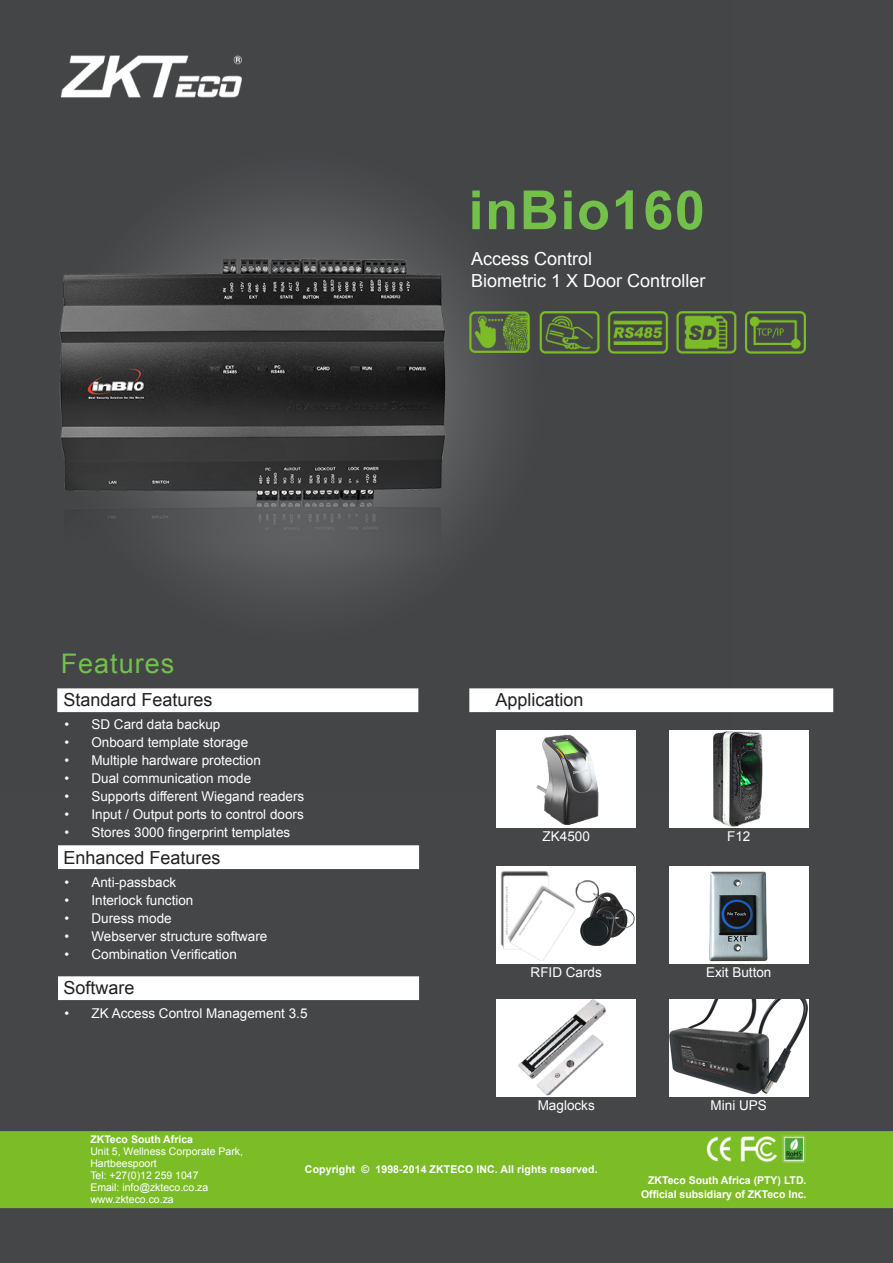
<style>
.page{position:relative;width:893px;height:1263px;background:#fff}
.page>*{position:absolute;margin:0;border:0;box-sizing:border-box;transform-origin:0 0}
.t1{font:700 54px "Arial";letter-spacing:.03em;color:#73c04a}
.t2{font:27px "Arial";letter-spacing:.035em;color:#73c04a}
.t3{font:18px "Arial";color:#231f20}
.t4{font:18px "Arial";color:#fff}
.t5{font:13.5px "Arial";color:#fff}
.t6{font:700 10.65px "Arial";color:#fff}
.t7{font:10.5px "Arial";color:#fff}
.t8{font:700 10.5px "Arial";color:#fff}
</style>
<div class="page">
<img style="left:0;top:0;width:893px;height:1263px">
<img style="left:497px;top:730px;width:139px;height:97px">
<img style="left:669px;top:730px;width:139px;height:97px">
<img style="left:497px;top:866px;width:139px;height:97px">
<img style="left:669px;top:866px;width:139px;height:97px">
<img style="left:497px;top:999px;width:139px;height:97px">
<img style="left:669px;top:999px;width:139px;height:97px">
<p class="t1" style="left:468px;top:174px;width:238px">inBio160</p>
<p class="t2" style="left:61px;top:646px;width:115px">Features</p>
<p class="t3" style="left:63px;top:688px;width:151px">Standard Features</p>
<p class="t5" style="left:64px;top:716px;width:158px">• SD Card data backup</p>
<p class="t5" style="left:64px;top:734px;width:185px">• Onboard template storage</p>
<p class="t5" style="left:64px;top:752px;width:198px">• Multiple hardware protection</p>
<p class="t5" style="left:64px;top:770px;width:188px">• Dual communication mode</p>
<p class="t5" style="left:64px;top:788px;width:241px">• Supports different Wiegand readers</p>
<p class="t5" style="left:64px;top:806px;width:241px">• Input / Output ports to control doors</p>
<p class="t5" style="left:64px;top:824px;width:227px">• Stores 3000 fingerprint templates</p>
<p class="t5" style="left:64px;top:873px;width:113px">• Anti-passback</p>
<p class="t5" style="left:64px;top:891px;width:131px">• Interlock function</p>
<p class="t5" style="left:64px;top:909px;width:109px">• Duress mode</p>
<p class="t5" style="left:64px;top:927px;width:205px">• Webserver structure software</p>
<p class="t5" style="left:64px;top:945px;width:174px">• Combination Verification</p>
<p class="t3" style="left:63px;top:846px;width:159px">Enhanced Features</p>
<p class="t3" style="left:63px;top:976px;width:73px">Software</p>
<p class="t5" style="left:64px;top:1004px;width:245px">• ZK Access Control Management 3.5</p>
<p class="t4" style="left:471px;top:247px;width:123px">Access Control</p>
<p class="t4" style="left:471px;top:269px;width:236px">Biometric 1 X Door Controller</p>
<p class="t3" style="left:495px;top:688px;width:90px">Application</p>
<p class="t5" style="left:543px;top:828px;width:49px">ZK4500</p>
<p class="t5" style="left:727px;top:828px;width:25px">F12</p>
<p class="t5" style="left:531px;top:963px;width:73px">RFID Cards</p>
<p class="t5" style="left:706px;top:963px;width:67px">Exit Button</p>
<p class="t5" style="left:538px;top:1096px;width:59px">Maglocks</p>
<p class="t5" style="left:711px;top:1096px;width:58px">Mini UPS</p>
<p class="t8" style="left:90px;top:1132px;width:104px">ZKTeco South Africa</p>
<p class="t7" style="left:90px;top:1144px;width:154px">Unit 5, Wellness Corporate Park,</p>
<p class="t7" style="left:90px;top:1156px;width:68px">Hartbeespoort</p>
<p class="t7" style="left:90px;top:1168px;width:110px">Tel: +27(0)12 259 1047</p>
<p class="t7" style="left:90px;top:1180px;width:120px">Email: info@zkteco.co.za</p>
<p class="t7" style="left:90px;top:1192px;width:85px">www.zkteco.co.za</p>
<p class="t6" style="left:305px;top:1162px;width:294px">Copyright © 1998-2014 ZKTECO INC. All rights reserved.</p>
<p class="t6" style="left:648px;top:1173px;width:160px">ZKTeco South Africa (PTY) LTD.</p>
<p class="t6" style="left:641px;top:1187px;width:167px">Official subsidiary of ZKTeco Inc.</p>
</div>
